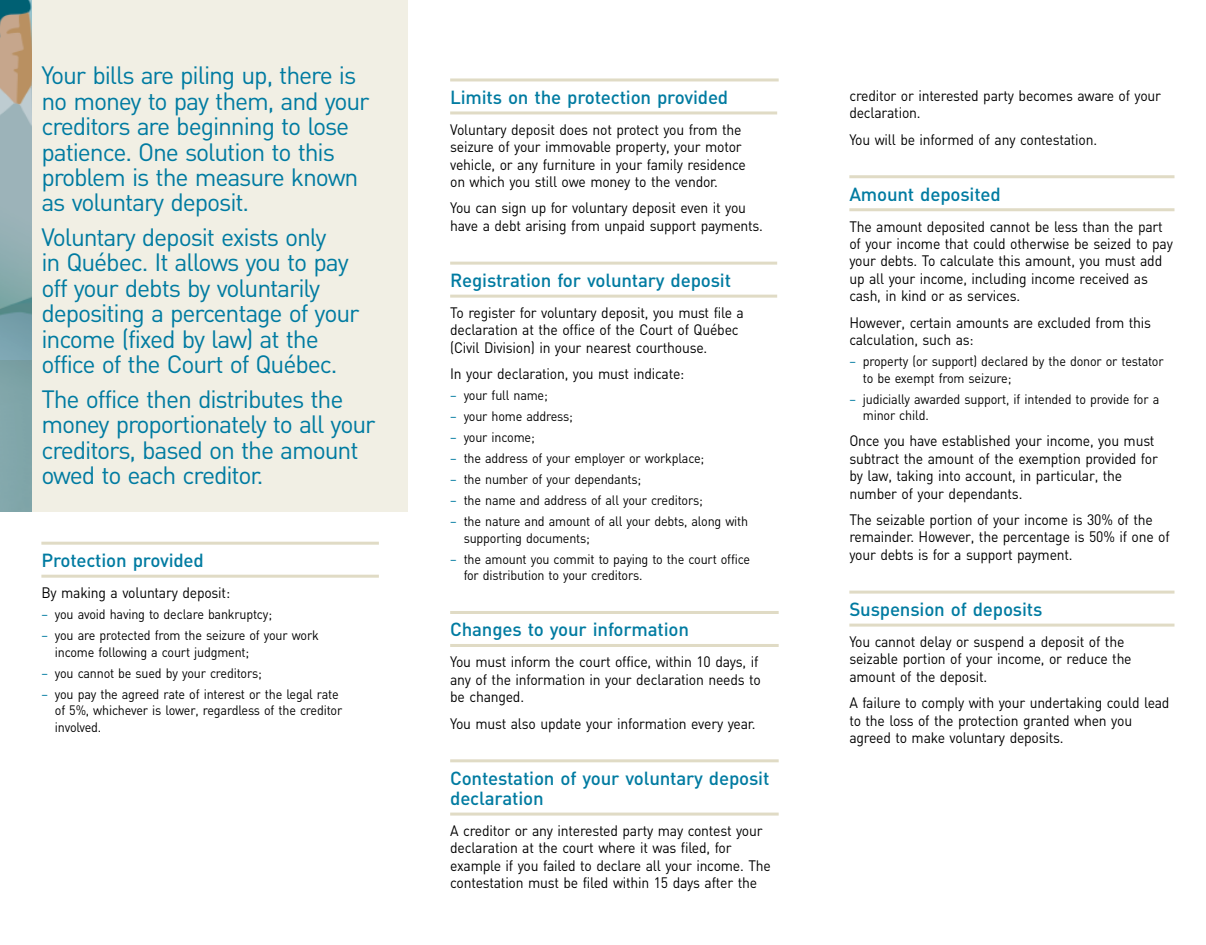
<style>
.page{position:relative;width:1206px;height:945px;background:#fff}
.page>*{position:absolute;margin:0;border:0;box-sizing:border-box;transform-origin:0 0}
.t1{font:24.75px/25.5px "DIN";letter-spacing:-.045em;color:#007ba1}
.t2{font:500 18.75px/20.2px "DIN";letter-spacing:-.01em;color:#007ba1}
.t3{font:15px/17.4px "DIN";letter-spacing:-.015em;color:#000;scale:.93 1}
.t4{font:13.5px/21px "DIN";letter-spacing:-.015em;color:#000;scale:.93 1}
.s1{color:#007ba1}
</style>
<div class="page">
<div style="left:0;top:0;width:408px;height:512px;background:#f1efe4"></div>
<hr style="left:450px;top:78px;width:329px;height:3px;background:#e0dbc5">
<hr style="left:450px;top:111px;width:327px;height:3px;background:#e0dbc5">
<hr style="left:450px;top:262px;width:327px;height:3px;background:#e0dbc5">
<hr style="left:450px;top:295px;width:327px;height:3px;background:#e0dbc5">
<hr style="left:450px;top:611px;width:329px;height:3px;background:#e0dbc5">
<hr style="left:450px;top:644px;width:329px;height:3px;background:#e0dbc5">
<hr style="left:450px;top:759px;width:329px;height:3px;background:#e0dbc5">
<hr style="left:450px;top:813px;width:329px;height:3px;background:#e0dbc5">
<hr style="left:849px;top:175px;width:325px;height:3px;background:#e0dbc5">
<hr style="left:849px;top:208px;width:325px;height:3px;background:#e0dbc5">
<hr style="left:849px;top:591px;width:325px;height:3px;background:#e0dbc5">
<hr style="left:849px;top:624px;width:325px;height:3px;background:#e0dbc5">
<hr style="left:41px;top:542px;width:338px;height:3px;background:#e0dbc5">
<hr style="left:41px;top:575px;width:338px;height:3px;background:#e0dbc5">
<svg style="left:31px;top:0;width:1px;height:360px"></svg>
<img style="left:0;top:0;width:31px;height:512px">
<p class="t1" style="left:41px;top:62px;width:330px">Your bills are piling up, there is no money to pay them, and your creditors are beginning to lose patience. One solution to this problem is the measure known as voluntary deposit.</p>
<p class="t1" style="left:41px;top:224px;width:320px">Voluntary deposit exists only<br>in Québec. It allows you to pay off your debts by voluntarily depositing a percentage of your income (fixed by law) at the office of the Court of Québec.</p>
<p class="t1" style="left:41px;top:386px;width:336px">The office then distributes the money proportionately to all your creditors, based on the amount owed to each creditor.</p>
<h2 class="t2" style="left:41px;top:550px;width:164px">Protection provided</h2>
<p class="t3" style="left:41px;top:584px;width:205px">By making a voluntary deposit:</p>
<p class="t4" style="left:41px;top:603px;width:300px"><span class="s1">−</span> you avoid having to declare bankruptcy;<br><span class="s1">−</span> you are protected from the seizure of your work</p>
<p class="t4" style="left:41px;top:641px;width:321px;text-indent:13px">income following a court judgment;<br><span class="s1">−</span> you cannot be sued by your creditors;<br><span class="s1">−</span> you pay the agreed rate of interest or the legal rate</p>
<p class="t4" style="left:55px;top:702px;width:311px;line-height:16.5px">of 5%, whichever is lower, regardless of the creditor involved.</p>
<h2 class="t2" style="left:450px;top:86px;width:280px">Limits on the protection provided</h2>
<p class="t3" style="left:450px;top:120px;width:319px">Voluntary deposit does not protect you from the seizure of your immovable property, your motor vehicle, or any furniture in your family residence on which you still owe money to the vendor.</p>
<p class="t3" style="left:450px;top:199px;width:338px">You can sign up for voluntary deposit even it you have a debt arising from unpaid support payments.</p>
<h2 class="t2" style="left:450px;top:270px;width:282px">Registration for voluntary deposit</h2>
<p class="t3" style="left:450px;top:304px;width:317px">To register for voluntary deposit, you must file a declaration at the office of the Court of Québec (Civil Division) in your nearest courthouse.</p>
<p class="t3" style="left:450px;top:365px;width:253px">In your declaration, you must indicate:</p>
<p class="t4" style="left:450px;top:385px;width:322px"><span class="s1">−</span> your full name;<br><span class="s1">−</span> your home address;<br><span class="s1">−</span> your income;<br><span class="s1">−</span> the address of your employer or workplace;<br><span class="s1">−</span> the number of your dependants;<br><span class="s1">−</span> the name and address of all your creditors;<br><span class="s1">−</span> the nature and amount of all your debts, along with</p>
<p class="t4" style="left:450px;top:527px;width:324px;text-indent:13px">supporting documents;<br><span class="s1">−</span> the amount you commit to paying to the court office</p>
<p class="t4" style="left:464px;top:565px;width:194px">for distribution to your creditors.</p>
<h2 class="t2" style="left:450px;top:619px;width:240px">Changes to your information</h2>
<p class="t3" style="left:450px;top:653px;width:336px">You must inform the court office, within 10 days, if any of the information in your declaration needs to be changed.</p>
<p class="t3" style="left:450px;top:714px;width:330px">You must also update your information every year.</p>
<h2 class="t2" style="left:450px;top:767px;width:321px">Contestation of your voluntary deposit declaration</h2>
<p class="t3" style="left:450px;top:822px;width:346px">A creditor or any interested party may contest your declaration at the court where it was filed, for example if you failed to declare all your income. The contestation must be filed within 15 days after the</p>
<p class="t3" style="left:849px;top:86px;width:337px">creditor or interested party becomes aware of your declaration.</p>
<p class="t3" style="left:849px;top:130px;width:268px">You will be informed of any contestation.</p>
<h2 class="t2" style="left:849px;top:183px;width:153px">Amount deposited</h2>
<p class="t3" style="left:849px;top:217px;width:349px">The amount deposited cannot be less than the part of your income that could otherwise be seized to pay your debts. To calculate this amount, you must add up all your income, including income received as cash, in kind or as services.</p>
<p class="t3" style="left:849px;top:313px;width:326px">However, certain amounts are excluded from this calculation, such as:</p>
<p class="t4" style="left:863px;top:353px;width:325px;line-height:16.5px;text-indent:-13px"><span class="s1">−</span> property (or support) declared by the donor or testator to be exempt from seizure;</p>
<p class="t4" style="left:863px;top:390px;width:320px;line-height:16.5px;text-indent:-13px"><span class="s1">−</span> judicially awarded support, if intended to provide for a minor child.</p>
<p class="t3" style="left:849px;top:432px;width:333px">Once you have established your income, you must subtract the amount of the exemption provided for by law, taking into account, in particular, the number of your dependants.</p>
<p class="t3" style="left:849px;top:511px;width:346px">The seizable portion of your income is 30% of the remainder. However, the percentage is 50% if one of your debts is for a support payment.</p>
<h2 class="t2" style="left:849px;top:599px;width:195px">Suspension of deposits</h2>
<p class="t3" style="left:849px;top:633px;width:305px">You cannot delay or suspend a deposit of the seizable portion of your income, or reduce the amount of the deposit.</p>
<p class="t3" style="left:849px;top:694px;width:346px">A failure to comply with your undertaking could lead to the loss of the protection granted when you agreed to make voluntary deposits.</p>
</div>
